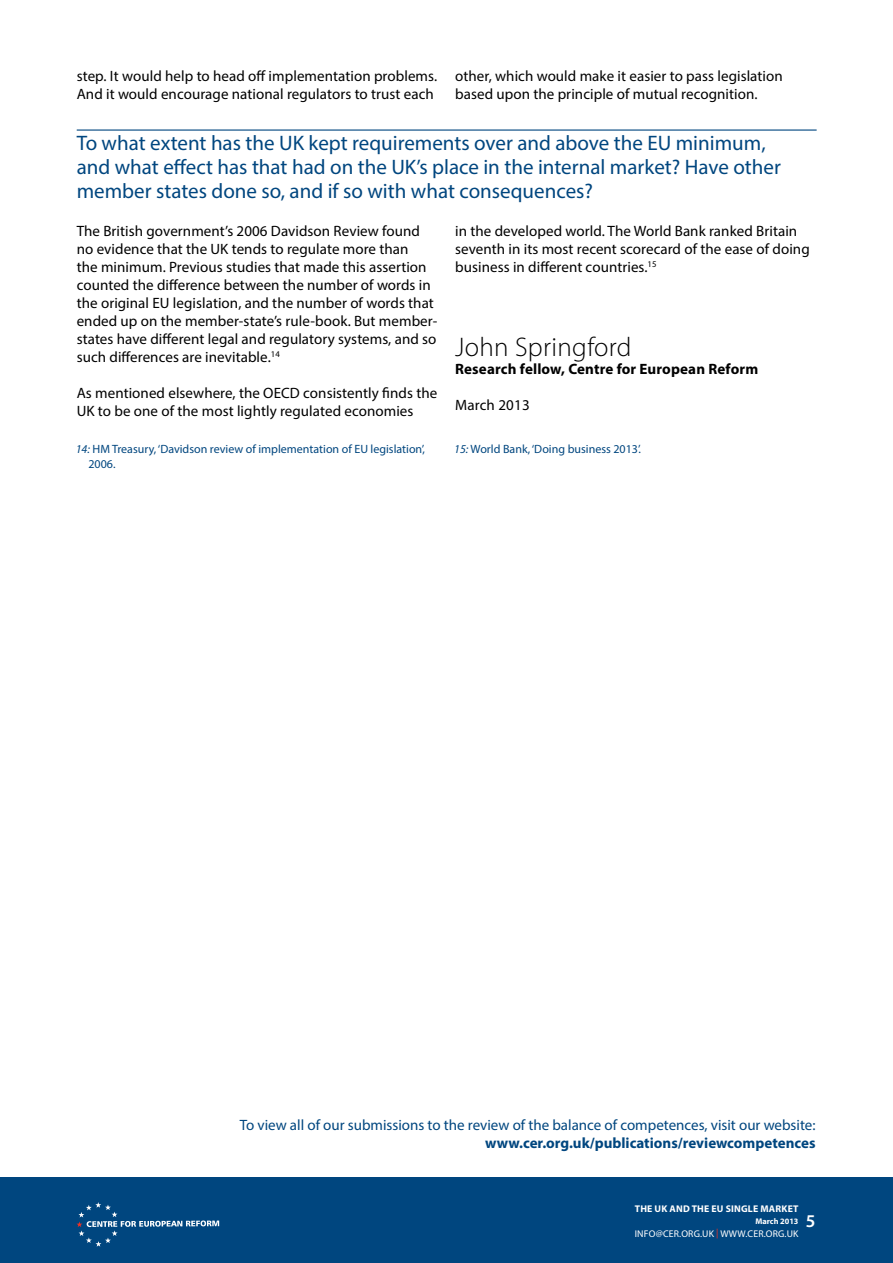
<style>
.page{position:relative;width:893px;height:1263px;background:#fff}
.page>*{position:absolute;margin:0;border:0;box-sizing:border-box;transform-origin:0 0}
.t1{font:300 27px "Myriad Pro";letter-spacing:.01em;color:#000}
.t2{font:21px/24px "Myriad Pro";color:#00467f}
.t3{font:600 18px "Myriad Pro";color:#fff}
.t4{font:15px/18px "Myriad Pro";letter-spacing:.005em;color:#000}
.t5{font:15px "Myriad Pro";color:#00467f}
.t6{font:700 15px "Myriad Pro";color:#00467f}
.t7{font:700 15px "Myriad Pro";letter-spacing:.01em;color:#000}
.t8{font:12px/15px "Myriad Pro";color:#00467f}
.t9{font:9.75px "Myriad Pro";letter-spacing:.025em;color:#fff}
.t10{font:700 9.75px "Myriad Pro";letter-spacing:.02em;color:#fff}
.t11{font:700 8.25px "Myriad Pro";color:#fff}
.s1{font-style:italic}
.s2{color:#ee3124}
</style>
<div class="page">
<hr style="left:77px;top:129px;width:740px;height:2px;background:#00467f">
<div style="left:0;top:1178px;width:893px;height:85px;background:#00467f"></div>
<svg style="left:77px;top:1202px;width:142px;height:45px"></svg>
<p class="t4" style="left:77px;top:66px;width:362px">step. It would help to head off implementation problems.<br>And it would encourage national regulators to trust each</p>
<p class="t4" style="left:455px;top:66px;width:329px">other, which would make it easier to pass legislation based upon the principle of mutual recognition.</p>
<h2 class="t2" style="left:77px;top:131px;width:706px">To what extent has the UK kept requirements over and above the EU minimum, and what effect has that had on the UK’s place in the internal market? Have other member states done so, and if so with what consequences?</h2>
<p class="t4" style="left:77px;top:222px;width:362px">The British government’s 2006 Davidson Review found no evidence that the UK tends to regulate more than<br>the minimum. Previous studies that made this assertion counted the difference between the number of words in the original EU legislation, and the number of words that ended up on the member-state’s rule-book. But member&shy;states have different legal and regulatory systems, and so such differences are inevitable.<sup>14</sup></p>
<p class="t4" style="left:77px;top:384px;width:362px">As mentioned elsewhere, the OECD consistently finds the<br>UK to be one of the most lightly regulated economies</p>
<p class="t4" style="left:455px;top:222px;width:356px">in the developed world. The World Bank ranked Britain seventh in its most recent scorecard of the ease of doing business in different countries.<sup>15</sup></p>
<h1 class="t1" style="left:455px;top:331px;width:178px">John Springford</h1>
<p class="t7" style="left:455px;top:359px;width:305px">Research fellow, Centre for European Reform</p>
<p class="t4" style="left:455px;top:396px;width:76px">March 2013</p>
<p class="t8" style="left:88px;top:441px;width:338px;text-indent:-13px"><span class="s1">14:</span> HM Treasury, ‘Davidson review of implementation of EU legislation’,<br>2006.</p>
<p class="t8" style="left:454px;top:441px;width:188px"><span class="s1">15:</span> World Bank, ‘Doing business 2013’.</p>
<p class="t5" style="left:240px;top:1116px;width:577px">To view all of our submissions to the review of the balance of competences, visit our website:</p>
<p class="t6" style="left:485px;top:1133px;width:332px">www.cer.org.uk/publications/reviewcompetences</p>
<p class="t10" style="left:635px;top:1202px;width:163px">The UK and the EU single market</p>
<p class="t11" style="left:755px;top:1215px;width:45px">March 2013</p>
<p class="t9" style="left:635px;top:1228px;width:6px">info</p>
<p class="t9" style="left:656px;top:1228px;width:144px">@cer.org.uk <span class="s2">|</span> WWW.CER.ORG.UK</p>
<p class="t3" style="left:806px;top:1210px;width:11px">5</p>
</div>
